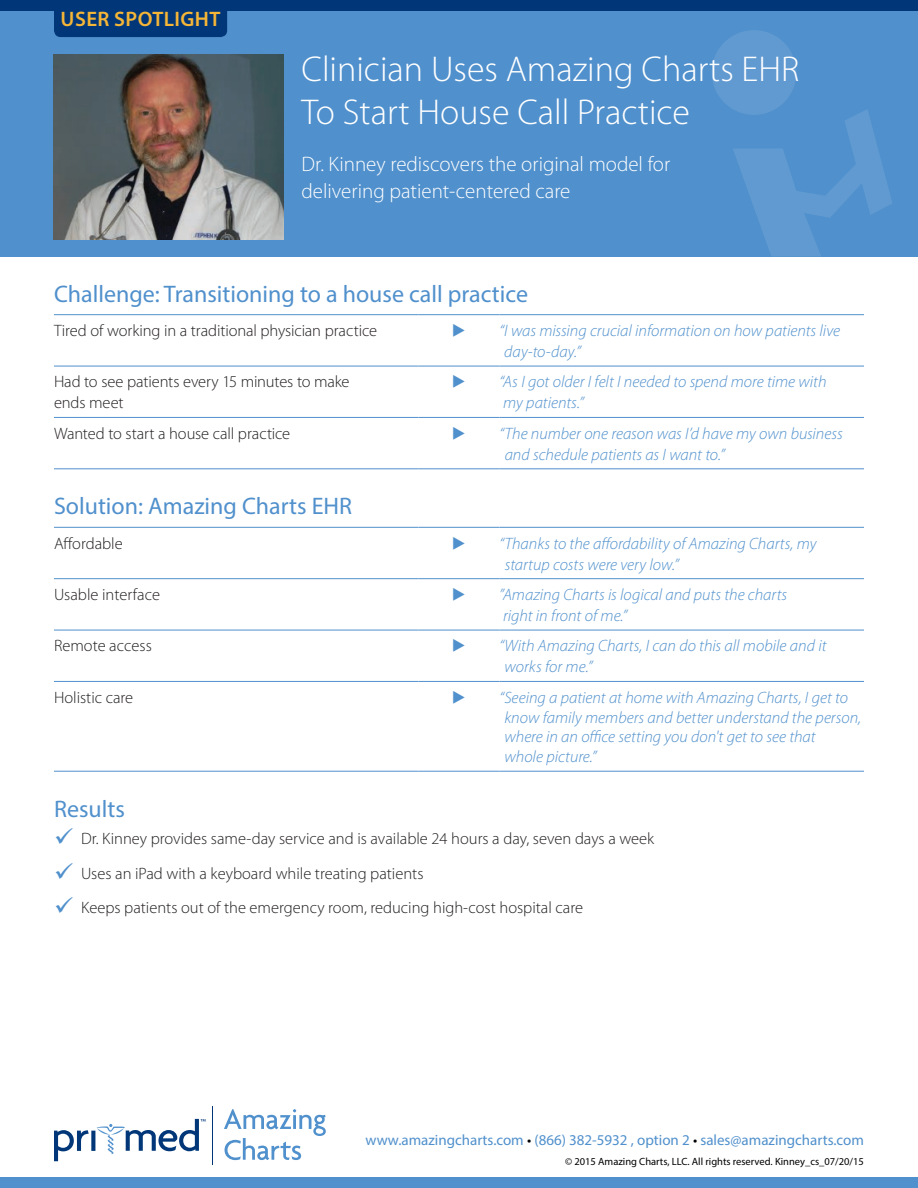
<style>
.page{position:relative;width:918px;height:1188px;background:#fff}
.page>*{position:absolute;margin:0;border:0;box-sizing:border-box;transform-origin:0 0}
.t1{font:300 36px/43.2px "Myriad Pro";color:#fff}
._0_subhead{font:24px "Myriad Pro";color:#5090cc}
.t2{font:300 21px/27px "Myriad Pro";color:#fff}
.t3{font:600 21px "Myriad Pro";letter-spacing:.02em;color:#f5b537}
.column_2{font:italic 300 16.5px/21px "Myriad Pro";color:#5090cc}
.column_1{font:300 16.5px/21px "Myriad Pro";color:#231f20}
.t4{font:15px "Myriad Pro";color:#5090cc}
.t5{font:10.5px "Myriad Pro";color:#000001}
.s1{color:#000001}
</style>
<div class="page">
<div style="left:0;top:0;width:918px;height:257px;background:#5090cc"></div>
<div style="left:54px;top:11px;width:173px;height:26px;background:#013778"></div>
<div style="left:0;top:0;width:918px;height:11px;background:#013778"></div>
<div style="left:0;top:1177px;width:918px;height:11px;background:#5090cc"></div>
<hr style="left:213px;top:1106px;width:1px;height:59px;background:#013778">
<svg style="left:224px;top:1109px;width:102px;height:51px"></svg>
<svg style="left:54px;top:1119px;width:152px;height:42px"></svg>
<svg style="left:712px;top:30px;width:180px;height:226px"></svg>
<img style="left:54px;top:54px;width:230px;height:186px">
<hr style="left:54px;top:314px;width:364px;height:1px;background:#5090cc">
<hr style="left:418px;top:314px;width:82px;height:1px;background:#5090cc">
<hr style="left:500px;top:314px;width:364px;height:1px;background:#5090cc">
<hr style="left:54px;top:366px;width:364px;height:1px;background:#5090cc">
<hr style="left:54px;top:417px;width:364px;height:1px;background:#5090cc">
<hr style="left:54px;top:468px;width:364px;height:1px;background:#5090cc">
<hr style="left:418px;top:366px;width:82px;height:1px;background:#5090cc">
<hr style="left:418px;top:417px;width:82px;height:1px;background:#5090cc">
<hr style="left:418px;top:468px;width:82px;height:1px;background:#5090cc">
<hr style="left:500px;top:366px;width:364px;height:1px;background:#5090cc">
<hr style="left:500px;top:417px;width:364px;height:1px;background:#5090cc">
<hr style="left:500px;top:468px;width:364px;height:1px;background:#5090cc">
<hr style="left:54px;top:527px;width:364px;height:1px;background:#5090cc">
<hr style="left:418px;top:527px;width:82px;height:1px;background:#5090cc">
<hr style="left:500px;top:527px;width:364px;height:1px;background:#5090cc">
<hr style="left:54px;top:578px;width:364px;height:1px;background:#5090cc">
<hr style="left:54px;top:630px;width:364px;height:1px;background:#5090cc">
<hr style="left:54px;top:681px;width:364px;height:1px;background:#5090cc">
<hr style="left:54px;top:771px;width:364px;height:1px;background:#5090cc">
<hr style="left:418px;top:578px;width:82px;height:1px;background:#5090cc">
<hr style="left:418px;top:630px;width:82px;height:1px;background:#5090cc">
<hr style="left:418px;top:681px;width:82px;height:1px;background:#5090cc">
<hr style="left:418px;top:771px;width:82px;height:1px;background:#5090cc">
<hr style="left:500px;top:578px;width:364px;height:1px;background:#5090cc">
<hr style="left:500px;top:630px;width:364px;height:1px;background:#5090cc">
<hr style="left:500px;top:681px;width:364px;height:1px;background:#5090cc">
<hr style="left:500px;top:771px;width:364px;height:1px;background:#5090cc">
<p class="t3" style="left:61px;top:6px;width:161px">USER SPOTLIGHT</p>
<p class="t1" style="left:302px;top:47px;width:499px">Clinician Uses Amazing Charts EHR<br>To Start House Call Practice</p>
<p class="t2" style="left:302px;top:151px;width:370px">Dr. Kinney rediscovers the original model for delivering patient-centered care</p>
<p class="_0_subhead" style="left:54px;top:279px;width:476px">Challenge: Transitioning to a house call practice</p>
<p class="column_1" style="left:54px;top:320px;width:325px">Tired of working in a traditional physician practice</p>
<p class="column_2" style="left:500px;top:320px;width:342px">“I was missing crucial information on how patients live day-to-day.”</p>
<p class="column_1" style="left:54px;top:371px;width:297px">Had to see patients every 15 minutes to make ends meet</p>
<p class="column_2" style="left:500px;top:371px;width:329px">“As I got older I felt I needed to spend more time with my patients.”</p>
<p class="column_1" style="left:54px;top:423px;width:238px">Wanted to start a house call practice</p>
<p class="column_2" style="left:505px;top:423px;width:340px;text-indent:-5px">“The number one reason was I’d have my own business and schedule patients as I want to.”</p>
<p class="_0_subhead" style="left:54px;top:491px;width:300px">Solution: Amazing Charts EHR</p>
<p class="column_1" style="left:54px;top:533px;width:70px">Affordable</p>
<p class="column_2" style="left:505px;top:533px;width:313px;text-indent:-5px">“Thanks to the affordability of Amazing Charts, my startup costs were very low.”</p>
<p class="column_1" style="left:54px;top:584px;width:108px">Usable interface</p>
<p class="column_2" style="left:500px;top:584px;width:289px">”Amazing Charts is logical and puts the charts right in front of me.”</p>
<p class="column_1" style="left:54px;top:635px;width:99px">Remote access</p>
<p class="column_2" style="left:505px;top:635px;width:323px;text-indent:-5px">“With Amazing Charts, I can do this all mobile and it works for me.”</p>
<p class="column_1" style="left:54px;top:687px;width:81px">Holistic care</p>
<p class="column_2" style="left:500px;top:687px;width:363px;line-height:19.8px">“Seeing a patient at home with Amazing Charts, I get to know family members and better understand the person, where in an office setting you don't get to see that<br>whole picture.”</p>
<p class="_0_subhead" style="left:54px;top:794px;width:72px">Results</p>
<p class="column_1" style="left:81px;top:828px;width:575px">Dr. Kinney provides same-day service and is available 24 hours a day, seven days a week</p>
<p class="column_1" style="left:81px;top:863px;width:344px">Uses an iPad with a keyboard while treating patients</p>
<p class="column_1" style="left:81px;top:897px;width:504px">Keeps patients out of the emergency room, reducing high-cost hospital care</p>
<p class="t4" style="left:365px;top:1131px;width:500px">www.amazingcharts.com <span class="s1">•</span> (866) 382-5932 , option 2 <span class="s1">•</span> sales@amazingcharts.com</p>
<p class="t5" style="left:565px;top:1155px;width:300px">© 2015 Amazing Charts, LLC. All rights reserved. Kinney_cs_07/20/15</p>
</div>
